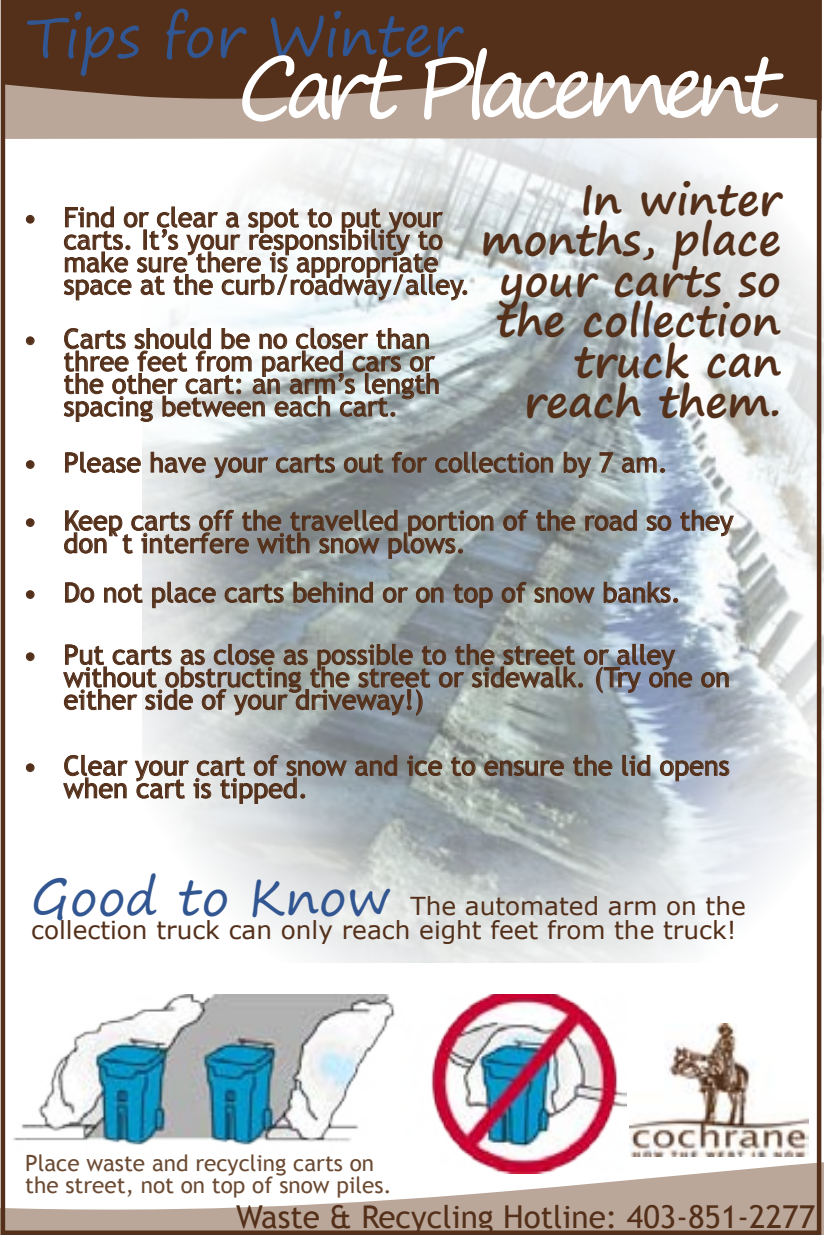
<style>
.page{position:relative;width:824px;height:1235px;background:#fff}
.page>*{position:absolute;margin:0;border:0;box-sizing:border-box;transform-origin:0 0}
.t1{font:83.25px "Segoe Print";letter-spacing:-.12em;color:#fff}
.t2{font:56.25px "Segoe Print";color:#325691}
.t3{font:700 42.75px/40.5px "Segoe Print";color:#54301a;text-align:right}
.t4{font:31.5px "Trebuchet MS";color:#54301a}
.t5{font:27px/22.5px "Trebuchet MS";color:#54301a}
.t6{font:24.75px/24.8px "Verdana";color:#54301a}
.t7{font:22.5px/22.5px "Trebuchet MS";color:#6c4b34}
.s1{font-family:"Segoe Print";font-size:49.5px;color:#325691}
</style>
<div class="page">
<svg style="left:0;top:1122px;width:823px;height:112px;fill:#baa799"></svg>
<div style="left:2px;top:1px;width:818px;height:109px;background:#54301a"></div>
<svg style="left:6px;top:77px;width:816px;height:62px;fill:#baa799"></svg>
<img style="left:12px;top:994px;width:614px;height:178px">
<img style="left:629px;top:1023px;width:179px;height:133px">
<img style="left:143px;top:139px;width:680px;height:823px">
<svg style="left:25px;top:215px;width:10px;height:9px"></svg>
<svg style="left:64px;top:206px;width:404px;height:95px"></svg>
<svg style="left:25px;top:336px;width:10px;height:10px"></svg>
<svg style="left:64px;top:327px;width:375px;height:95px"></svg>
<svg style="left:25px;top:763px;width:10px;height:9px"></svg>
<svg style="left:354px;top:754px;width:44px;height:22px"></svg>
<svg style="left:406px;top:754px;width:36px;height:22px"></svg>
<svg style="left:450px;top:756px;width:26px;height:20px"></svg>
<svg style="left:483px;top:759px;width:81px;height:17px"></svg>
<svg style="left:572px;top:754px;width:41px;height:22px"></svg>
<svg style="left:621px;top:754px;width:30px;height:22px"></svg>
<svg style="left:659px;top:759px;width:71px;height:23px;background:#a5a6ad"></svg>
<svg style="left:63px;top:754px;width:65px;height:45px"></svg>
<svg style="left:134px;top:754px;width:213px;height:50px;background:#bab9b7"></svg>
<svg style="left:25px;top:460px;width:10px;height:9px"></svg>
<svg style="left:65px;top:451px;width:76px;height:22px"></svg>
<svg style="left:150px;top:451px;width:56px;height:22px"></svg>
<svg style="left:213px;top:456px;width:55px;height:23px"></svg>
<svg style="left:275px;top:453px;width:60px;height:20px"></svg>
<svg style="left:343px;top:453px;width:41px;height:20px"></svg>
<svg style="left:391px;top:451px;width:36px;height:22px"></svg>
<svg style="left:434px;top:451px;width:119px;height:22px;background:#817f7d"></svg>
<svg style="left:563px;top:451px;width:28px;height:28px"></svg>
<svg style="left:599px;top:451px;width:14px;height:22px"></svg>
<svg style="left:621px;top:456px;width:44px;height:17px"></svg>
<svg style="left:25px;top:518px;width:10px;height:9px"></svg>
<svg style="left:502px;top:509px;width:26px;height:22px"></svg>
<svg style="left:535px;top:509px;width:41px;height:22px"></svg>
<svg style="left:584px;top:509px;width:53px;height:22px"></svg>
<svg style="left:646px;top:514px;width:26px;height:17px"></svg>
<svg style="left:679px;top:509px;width:55px;height:28px;background:#abaeb3"></svg>
<svg style="left:64px;top:509px;width:430px;height:50px;background:#a1a09d"></svg>
<svg style="left:25px;top:590px;width:10px;height:9px"></svg>
<svg style="left:65px;top:582px;width:30px;height:21px"></svg>
<svg style="left:104px;top:583px;width:39px;height:20px"></svg>
<svg style="left:151px;top:581px;width:65px;height:28px;background:#b4b0ac"></svg>
<svg style="left:224px;top:583px;width:60px;height:20px"></svg>
<svg style="left:293px;top:581px;width:80px;height:22px;background:#898881"></svg>
<svg style="left:382px;top:586px;width:26px;height:17px"></svg>
<svg style="left:415px;top:586px;width:29px;height:17px"></svg>
<svg style="left:453px;top:583px;width:40px;height:26px"></svg>
<svg style="left:501px;top:581px;width:26px;height:22px"></svg>
<svg style="left:533px;top:586px;width:62px;height:17px"></svg>
<svg style="left:603px;top:581px;width:75px;height:22px;background:#8e919b"></svg>
<svg style="left:25px;top:652px;width:10px;height:9px"></svg>
<svg style="left:700px;top:671px;width:29px;height:17px"></svg>
<svg style="left:63px;top:643px;width:629px;height:73px;background:#a1a3a2"></svg>
<div style="left:1px;top:0;width:820px;height:1234px;border:4px solid #54301a"></div>
<h2 class="t2" style="left:26px;top:-14px;width:436px">Tips for Winter</h2>
<h1 class="t1" style="left:237px;top:13px;width:546px">Cart Placement</h1>
<p class="t5" style="left:64px;top:206px;width:408px;text-indent:-40px">• Find or clear a spot to put your carts. It’s your responsibility to make sure there is appropriate space at the curb/roadway/alley.</p>
<p class="t5" style="left:64px;top:328px;width:378px;text-indent:-40px">• Carts should be no closer than three feet from parked cars or the other cart: an arm’s length spacing between each cart.</p>
<h3 class="t3" style="left:481px;top:178px;width:301px">In winter months, place your carts so the collection truck can reach them.</h3>
<p class="t5" style="left:23px;top:451px;width:646px">• Please have your carts out for collection by 7 am.</p>
<p class="t5" style="left:64px;top:510px;width:671px;text-indent:-40px">• Keep carts off the travelled portion of the road so they don`t interfere with snow plows.</p>
<p class="t5" style="left:23px;top:581px;width:659px">• Do not place carts behind or on top of snow banks.</p>
<p class="t5" style="left:64px;top:644px;width:668px;text-indent:-40px">• Put carts as close as possible to the street or alley without obstructing the street or sidewalk. (Try one on either side of your driveway!)</p>
<p class="t5" style="left:64px;top:755px;width:667px;text-indent:-40px">• Clear your cart of snow and ice to ensure the lid opens when cart is tipped.</p>
<p class="t6" style="left:31px;top:892px;width:716px"><span class="s1">Good to Know</span> The automated arm on the collection truck can only reach eight feet from the truck!</p>
<p class="t7" style="left:25px;top:1151px;width:368px">Place waste and recycling carts on the street, not on top of snow piles.</p>
<p class="t4" style="left:236px;top:1197px;width:580px">Waste &amp; Recycling Hotline: 403-851-2277</p>
</div>
